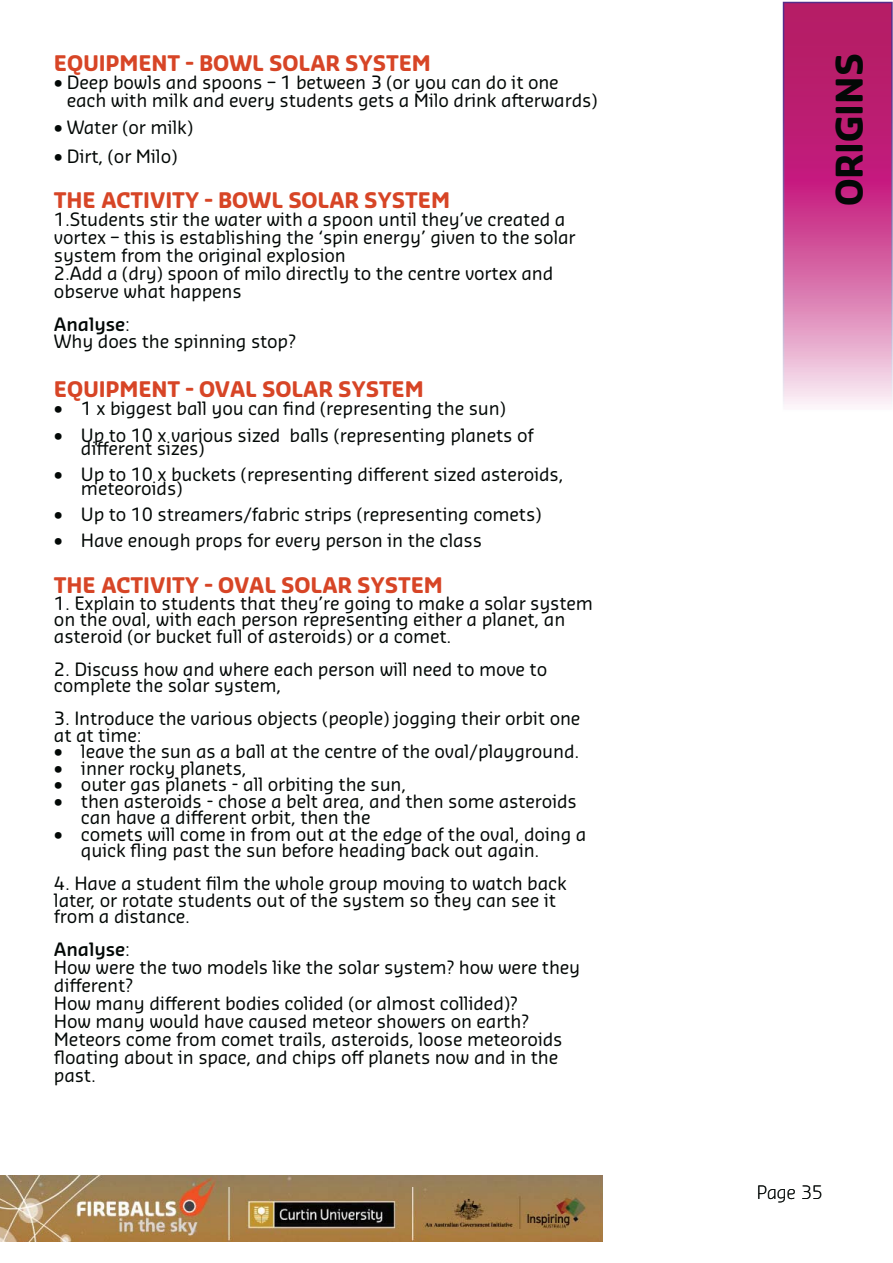
<style>
.page{position:relative;width:893px;height:1263px;background:#fff}
.page>*{position:absolute;margin:0;border:0;box-sizing:border-box;transform-origin:0 0}
.t1{font:700 36px "Sansa Soft Pro";color:#030806}
.t2{font:700 21px "Sansa Soft Pro";letter-spacing:-.01em;color:#d74526}
.t3{font:18px/18px "Sansa Soft Pro";letter-spacing:-.01em;color:#030806}
.t4{font:300 18px "Sansa Soft Pro";color:#030806}
.s1{font-weight:600}
</style>
<div class="page">
<img style="left:0;top:1176px;width:602px;height:65px">
<svg style="left:783px;top:2px;width:110px;height:403px;background:#c65698"></svg>
<p class="t2" style="left:54px;top:52px;width:378px">EQUIPMENT - BOWL SOLAR SYSTEM</p>
<p class="t3" style="left:67px;top:75px;width:532px;text-indent:-13px">• Deep bowls and spoons – 1 between 3 (or you can do it one each with milk and every students gets a Milo drink afterwards)</p>
<p class="t3" style="left:54px;top:119px;width:141px">• Water (or milk)</p>
<p class="t3" style="left:54px;top:148px;width:125px">• Dirt, (or Milo)</p>
<p class="t2" style="left:54px;top:189px;width:398px">THE ACTIVITY - BOWL SOLAR SYSTEM</p>
<p class="t3" style="left:54px;top:212px;width:523px">1.Students stir the water with a spoon until they’ve created a vortex – this is establishing the ‘spin energy’ given to the solar system from the original explosion<br>2.Add a (dry) spoon of milo directly to the centre vortex and observe what happens</p>
<p class="t3" style="left:54px;top:318px;width:243px;line-height:16.5px"><span class="s1">Analyse</span>:<br>Why does the spinning stop?</p>
<p class="t2" style="left:54px;top:378px;width:371px">EQUIPMENT - OVAL SOLAR SYSTEM</p>
<p class="t3" style="left:54px;top:401px;width:453px">• 1 x biggest ball you can find (representing the sun)</p>
<p class="t3" style="left:81px;top:429px;width:454px;line-height:13.5px;text-indent:-27px">• Up to 10 x various sized balls (representing planets of different sizes)</p>
<p class="t3" style="left:81px;top:469px;width:484px;line-height:13.5px;text-indent:-27px">• Up to 10 x buckets (representing different sized asteroids, meteoroids)</p>
<p class="t3" style="left:54px;top:507px;width:489px">• Up to 10 streamers/fabric strips (representing comets)</p>
<p class="t3" style="left:54px;top:533px;width:429px">• Have enough props for every person in the class</p>
<p class="t2" style="left:54px;top:574px;width:390px">THE ACTIVITY - OVAL SOLAR SYSTEM</p>
<p class="t3" style="left:54px;top:596px;width:541px;line-height:16.5px">1. Explain to students that they’re going to make a solar system on the oval, with each person representing either a planet, an asteroid (or bucket full of asteroids) or a comet.</p>
<p class="t3" style="left:54px;top:662px;width:495px;line-height:16.5px">2. Discuss how and where each person will need to move to complete the solar system,</p>
<p class="t3" style="left:54px;top:711px;width:528px;line-height:16.5px">3. Introduce the various objects (people) jogging their orbit one at at time:</p>
<p class="t3" style="left:54px;top:744px;width:527px">• leave the sun as a ball at the centre of the oval/playground.</p>
<p class="t3" style="left:54px;top:760px;width:194px">• inner rocky planets,</p>
<p class="t3" style="left:54px;top:777px;width:354px">• outer gas planets - all orbiting the sun,</p>
<p class="t3" style="left:81px;top:794px;width:497px;line-height:16.5px;text-indent:-27px">• then asteroids - chose a belt area, and then some asteroids can have a different orbit, then the</p>
<p class="t3" style="left:81px;top:827px;width:507px;line-height:16.5px;text-indent:-27px">• comets will come in from out at the edge of the oval, doing a quick fling past the sun before heading back out again.</p>
<p class="t3" style="left:54px;top:876px;width:514px;line-height:16.5px">4. Have a student film the whole group moving to watch back later, or rotate students out of the system so they can see it from a distance.</p>
<p class="t3" style="left:54px;top:942px;width:528px"><span class="s1">Analyse</span>:<br>How were the two models like the solar system? how were they different?<br>How many different bodies colided (or almost collided)?<br>How many would have caused meteor showers on earth?<br>Meteors come from comet trails, asteroids, loose meteoroids floating about in space, and chips off planets now and in the past.</p>
<h1 class="t1" style="left:829px;top:206px;width:155px;rotate:-90deg">ORIGINS</h1>
<p class="t4" style="left:757px;top:1182px;width:68px">Page 35</p>
</div>
